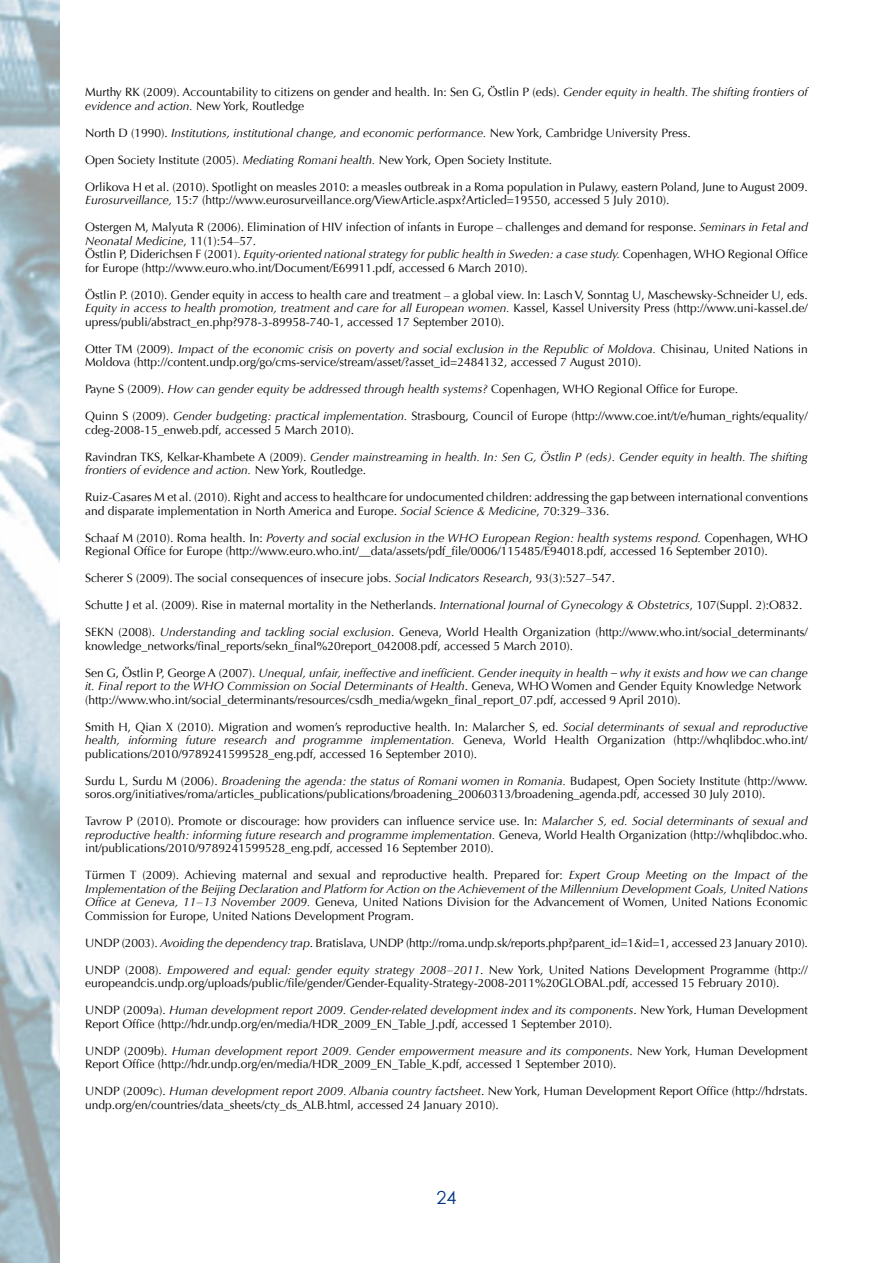
<style>
.page{position:relative;width:893px;height:1263px;background:#fff}
.page>*{position:absolute;margin:0;border:0;box-sizing:border-box;transform-origin:0 0}
.t1{font:18px "Century Gothic";color:#003882}
.t2{font:12px/13.5px "Optima";color:#000}
.t3{font:italic 12px/13.5px "Optima";color:#000}
.s1{font-style:italic}
.s2{font-style:normal}
</style>
<div class="page">
<img style="left:0;top:0;width:60px;height:1263px">
<p class="t2" style="left:85px;top:85px;width:724px">Murthy RK (2009). Accountability to citizens on gender and health. In: Sen G, Östlin P (eds). <span class="s1">Gender equity in health. The shifting frontiers of evidence and action.</span> New York, Routledge</p>
<p class="t3" style="left:85px;top:126px;width:607px"><span class="s2">North D (1990).</span> Institutions, institutional change, and economic performance. <span class="s2">New York, Cambridge University Press.</span></p>
<p class="t2" style="left:85px;top:153px;width:469px">Open Society Institute (2005). <span class="s1">Mediating Romani health.</span> New York, Open Society Institute.</p>
<p class="t2" style="left:85px;top:180px;width:724px">Orlikova H et al. (2010). Spotlight on measles 2010: a measles outbreak in a Roma population in Pulawy, eastern Poland, June to August 2009.<br><span class="s1">Eurosurveillance,</span> 15:7 (http://www.eurosurveillance.org/ViewArticle.aspx?Articled=19550, accessed 5 July 2010).</p>
<p class="t2" style="left:85px;top:220px;width:724px">Ostergen M, Malyuta R (2006). Elimination of HIV infection of infants in Europe – challenges and demand for response. <span class="s1">Seminars in Fetal and Neonatal Medicine</span>, 11(1):54–57.<br>Östlin P, Diderichsen F (2001). <span class="s1">Equity-oriented national strategy for public health in Sweden: a case study.</span> Copenhagen, WHO Regional Office for Europe (http://www.euro.who.int/Document/E69911.pdf, accessed 6 March 2010).</p>
<p class="t2" style="left:85px;top:288px;width:724px;text-align:justify">Östlin P. (2010). Gender equity in access to health care and treatment – a global view. In: Lasch V, Sonntag U, Maschewsky-Schneider U, eds.<br><span class="s1">Equity in access to health promotion, treatment and care for all European women.</span> Kassel, Kassel University Press (http://www.uni-kassel.de/ upress/publi/abstract_en.php?978-3-89958-740-1, accessed 17 September 2010).</p>
<p class="t2" style="left:85px;top:342px;width:724px">Otter TM (2009). <span class="s1">Impact of the economic crisis on poverty and social exclusion in the Republic of Moldova.</span> Chisinau, United Nations in<br>Moldova (http://content.undp.org/go/cms-service/stream/asset/?asset_id=2484132, accessed 7 August 2010).</p>
<p class="t2" style="left:85px;top:382px;width:655px">Payne S (2009). <span class="s1">How can gender equity be addressed through health systems?</span> Copenhagen, WHO Regional Office for Europe.</p>
<p class="t2" style="left:85px;top:409px;width:724px">Quinn S (2009). <span class="s1">Gender budgeting: practical implementation.</span> Strasbourg, Council of Europe (http://www.coe.int/t/e/human_rights/equality/ cdeg-2008-15_enweb.pdf, accessed 5 March 2010).</p>
<p class="t3" style="left:85px;top:450px;width:724px"><span class="s2">Ravindran TKS, Kelkar-Khambete A (2009).</span> Gender mainstreaming in health. In: Sen G, Östlin P (eds). Gender equity in health. The shifting frontiers of evidence and action. <span class="s2">New York, Routledge.</span></p>
<p class="t2" style="left:85px;top:490px;width:724px">Ruiz-Casares M et al. (2010). Right and access to healthcare for undocumented children: addressing the gap between international conventions and disparate implementation in North America and Europe. <span class="s1">Social Science &amp; Medicine</span>, 70:329–336.</p>
<p class="t2" style="left:85px;top:531px;width:724px">Schaaf M (2010). Roma health. In: <span class="s1">Poverty and social exclusion in the WHO European Region: health systems respond.</span> Copenhagen, WHO<br>Regional Office for Europe (http://www.euro.who.int/__data/assets/pdf_file/0006/115485/E94018.pdf, accessed 16 September 2010).</p>
<p class="t2" style="left:85px;top:571px;width:532px">Scherer S (2009). The social consequences of insecure jobs. <span class="s1">Social Indicators Research</span>, 93(3):527–547.</p>
<p class="t2" style="left:85px;top:598px;width:719px">Schutte J et al. (2009). Rise in maternal mortality in the Netherlands. <span class="s1">International Journal of Gynecology &amp; Obstetrics</span>, 107(Suppl. 2):O832.</p>
<p class="t2" style="left:85px;top:625px;width:724px">SEKN (2008). <span class="s1">Understanding and tackling social exclusion</span>. Geneva, World Health Organization (http://www.who.int/social_determinants/ knowledge_networks/final_reports/sekn_final%20report_042008.pdf, accessed 5 March 2010).</p>
<p class="t2" style="left:85px;top:666px;width:724px">Sen G, Östlin P, George A (2007). <span class="s1">Unequal, unfair, ineffective and inefficient. Gender inequity in health – why it exists and how we can change it. Final report to the WHO Commission on Social Determinants of Health</span>. Geneva, WHO Women and Gender Equity Knowledge Network (http://www.who.int/social_determinants/resources/csdh_media/wgekn_final_report_07.pdf, accessed 9 April 2010).</p>
<p class="t2" style="left:85px;top:720px;width:724px;text-align:justify">Smith H, Qian X (2010). Migration and women’s reproductive health. In: Malarcher S, ed. <span class="s1">Social determinants of sexual and reproductive health, informing future research and programme implementation.</span> Geneva, World Health Organization (http://whqlibdoc.who.int/ publications/2010/9789241599528_eng.pdf, accessed 16 September 2010).</p>
<p class="t2" style="left:85px;top:774px;width:724px">Surdu L, Surdu M (2006). <span class="s1">Broadening the agenda: the status of Romani women in Romania.</span> Budapest, Open Society Institute (http://www. soros.org/initiatives/roma/articles_publications/publications/broadening_20060313/broadening_agenda.pdf, accessed 30 July 2010).</p>
<p class="t2" style="left:85px;top:814px;width:724px;text-align:justify">Tavrow P (2010). Promote or discourage: how providers can influence service use. In: <span class="s1">Malarcher S, ed. Social determinants of sexual and reproductive health: informing future research and programme implementation.</span> Geneva, World Health Organization (http://whqlibdoc.who. int/publications/2010/9789241599528_eng.pdf, accessed 16 September 2010).</p>
<p class="t2" style="left:85px;top:868px;width:724px;text-align:justify">Türmen T (2009). Achieving maternal and sexual and reproductive health. Prepared for: <span class="s1">Expert Group Meeting on the Impact of the Implementation of the Beijing Declaration and Platform for Action on the Achievement of the Millennium Development Goals, United Nations Office at Geneva, 11−13 November 2009.</span> Geneva, United Nations Division for the Advancement of Women, United Nations Economic Commission for Europe, United Nations Development Program.</p>
<p class="t2" style="left:85px;top:936px;width:724px">UNDP (2003). <span class="s1">Avoiding the dependency trap</span>. Bratislava, UNDP (http://roma.undp.sk/reports.php?parent_id=1&amp;id=1, accessed 23 January 2010).</p>
<p class="t2" style="left:85px;top:963px;width:724px">UNDP (2008). <span class="s1">Empowered and equal: gender equity strategy 2008−2011</span>. New York, United Nations Development Programme (http:// europeandcis.undp.org/uploads/public/file/gender/Gender-Equality-Strategy-2008-2011%20GLOBAL.pdf, accessed 15 February 2010).</p>
<p class="t2" style="left:85px;top:1003px;width:724px">UNDP (2009a). <span class="s1">Human development report 2009. Gender-related development index and its components</span>. New York, Human Development<br>Report Office (http://hdr.undp.org/en/media/HDR_2009_EN_Table_J.pdf, accessed 1 September 2010).</p>
<p class="t2" style="left:85px;top:1044px;width:724px">UNDP (2009b). <span class="s1">Human development report 2009. Gender empowerment measure and its components</span>. New York, Human Development<br>Report Office (http://hdr.undp.org/en/media/HDR_2009_EN_Table_K.pdf, accessed 1 September 2010).</p>
<p class="t2" style="left:85px;top:1084px;width:724px">UNDP (2009c). <span class="s1">Human development report 2009. Albania country factsheet</span>. New York, Human Development Report Office (http://hdrstats. undp.org/en/countries/data_sheets/cty_ds_ALB.html, accessed 24 January 2010).</p>
<h1 class="t1" style="left:436px;top:1186px;width:21px">24</h1>
</div>
